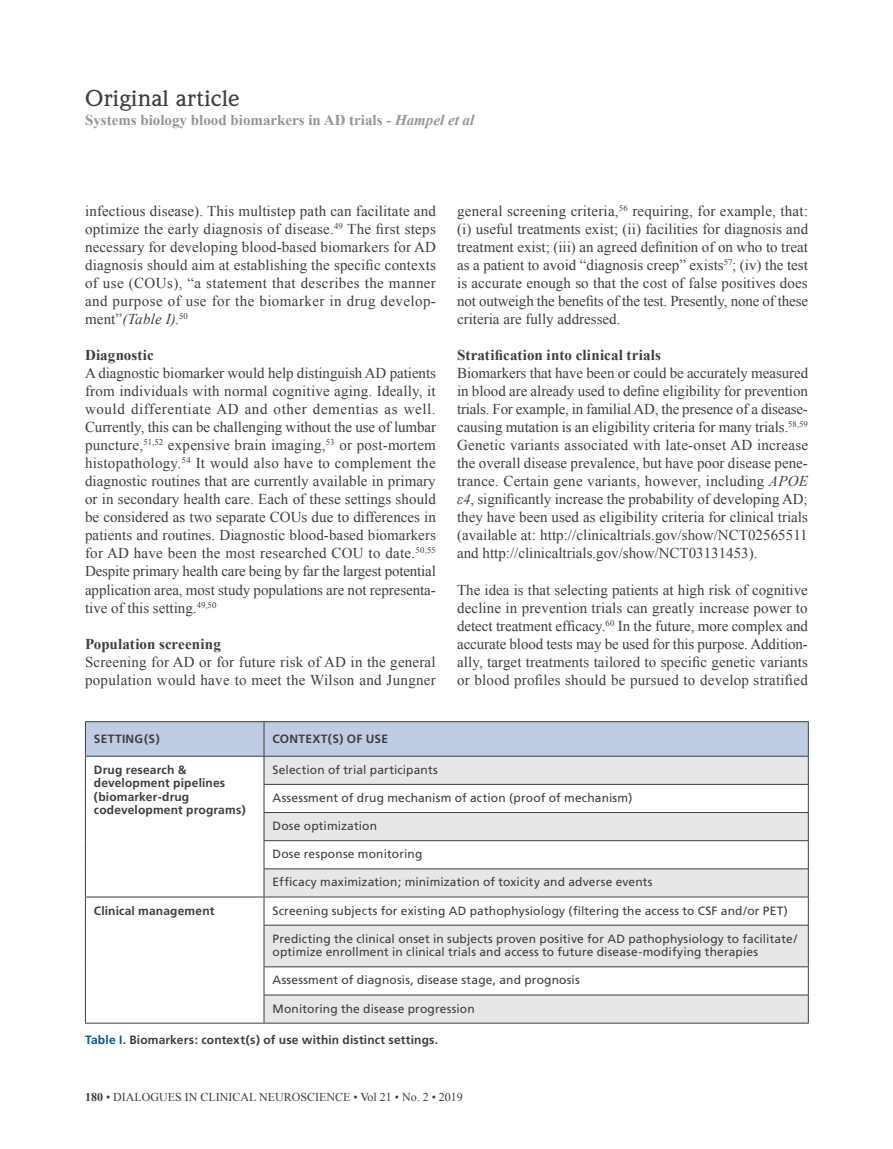
<style>
.page{position:relative;width:893px;height:1149px;background:#fff}
.page>*{position:absolute;margin:0;border:0;box-sizing:border-box;transform-origin:0 0}
.t1{font:500 22.5px "Weidemann";color:#3e3e3f;scale:1.1 1}
._08_-_Body-Body{font:15px/18px "Times New Roman";letter-spacing:.015em;color:#3e3e3f;text-align:justify}
._08_-_Body-Body-2{font:700 15px "Times New Roman";letter-spacing:.01em;color:#3e3e3f}
.t2{font:700 15px "Times New Roman";color:#939598}
.Tab-Body{font:12px/13.5px "Frutiger";letter-spacing:.01em;color:#3e3e3f}
.Tab-Body-2{font:700 12px/13.5px "Frutiger";letter-spacing:.015em;color:#3e3e3f}
._13_-_Icon-Legendes{font:700 12px "Frutiger";letter-spacing:.015em;color:#3e3e3f}
.t3{font:12px "Times New Roman";color:#3e3e3f}
.Tab-ssENTETE{font:700 12px "Frutiger";letter-spacing:.02em;color:#3e3e3f}
.s1{font-style:italic}
.s2{color:#005797}
.s3{font-weight:700}
</style>
<div class="page">
<svg style="left:265px;top:925px;width:543px;height:97px;fill:#e6e7e9"></svg>
<hr style="left:85px;top:924px;width:1px;height:42px;background:#3e3e3f">
<svg style="left:85px;top:966px;width:1px;height:56px"></svg>
<svg style="left:85px;top:721px;width:724px;height:203px"></svg>
<hr style="left:264px;top:896px;width:545px;height:1px;background:#3e3e3f">
<hr style="left:264px;top:924px;width:545px;height:1px;background:#3e3e3f">
<hr style="left:264px;top:925px;width:1px;height:41px;background:#3e3e3f">
<hr style="left:808px;top:925px;width:1px;height:41px;background:#3e3e3f">
<hr style="left:264px;top:966px;width:545px;height:1px;background:#3e3e3f">
<hr style="left:264px;top:994px;width:545px;height:1px;background:#3e3e3f">
<svg style="left:264px;top:966px;width:1px;height:56px"></svg>
<svg style="left:808px;top:966px;width:1px;height:56px"></svg>
<hr style="left:85px;top:1022px;width:179px;height:1px;background:#3e3e3f">
<hr style="left:264px;top:1022px;width:545px;height:1px;background:#3e3e3f">
<p class="t1" style="left:85px;top:85px;width:143px">Original article</p>
<p class="t2" style="left:85px;top:110px;width:391px">Systems biology blood biomarkers in AD trials - <span class="s1">Hampel et al</span></p>
<p class="_08_-_Body-Body" style="left:85px;top:202px;width:352px">infectious disease). This multistep path can facilitate and optimize the early diagnosis of disease.<sup>49</sup> The first steps necessary for developing blood-based biomarkers for AD diagnosis should aim at establishing the specific contexts of use (COUs), “a statement that describes the manner and purpose of use for the biomarker in drug develop&shy;ment”<span class="s1">(Table I)</span>.<sup>50</sup></p>
<p class="_08_-_Body-Body-2" style="left:85px;top:345px;width:70px">Diagnostic</p>
<p class="_08_-_Body-Body" style="left:85px;top:364px;width:352px">A diagnostic biomarker would help distinguish AD patients from individuals with normal cognitive aging. Ideally, it would differentiate AD and other dementias as well.<br>Currently, this can be challenging without the use of lumbar puncture,<sup>51,52</sup> expensive brain imaging,<sup>53</sup> or post-mortem histopathology.<sup>54</sup> It would also have to complement the diagnostic routines that are currently available in primary or in secondary health care. Each of these settings should be considered as two separate COUs due to differences in patients and routines. Diagnostic blood-based biomarkers for AD have been the most researched COU to date.<sup>50,55<br></sup>Despite primary health care being by far the largest potential application area, most study populations are not representa&shy;tive of this setting.<sup>49,50</sup></p>
<p class="_08_-_Body-Body-2" style="left:85px;top:633px;width:137px">Population screening</p>
<p class="_08_-_Body-Body" style="left:85px;top:652px;width:352px">Screening for AD or for future risk of AD in the general population would have to meet the Wilson and Jungner</p>
<p class="_08_-_Body-Body" style="left:457px;top:202px;width:353px">general screening criteria,<sup>56</sup> requiring, for example, that: (i) useful treatments exist; (ii) facilities for diagnosis and treatment exist; (iii) an agreed definition of on who to treat as a patient to avoid “diagnosis creep” exists<sup>57</sup>; (iv) the test is accurate enough so that the cost of false positives does not outweigh the benefits of the test. Presently, none of these criteria are fully addressed.</p>
<p class="_08_-_Body-Body-2" style="left:457px;top:345px;width:205px">Stratification into clinical trials</p>
<p class="_08_-_Body-Body" style="left:457px;top:364px;width:353px">Biomarkers that have been or could be accurately measured in blood are already used to define eligibility for prevention trials. For example, in familial AD, the presence of a disease&shy;causing mutation is an eligibility criteria for many trials.<sup>58,59<br></sup>Genetic variants associated with late-onset AD increase the overall disease prevalence, but have poor disease pene&shy;trance. Certain gene variants, however, including <span class="s1">APOE ε4</span>, significantly increase the probability of developing AD; they have been used as eligibility criteria for clinical trials (available at: http://clinicaltrials.gov/show/NCT02565511 and http://clinicaltrials.gov/show/NCT03131453).</p>
<p class="_08_-_Body-Body" style="left:457px;top:580px;width:352px">The idea is that selecting patients at high risk of cognitive decline in prevention trials can greatly increase power to detect treatment efficacy.<sup>60</sup> In the future, more complex and accurate blood tests may be used for this purpose. Addition&shy;ally, target treatments tailored to specific genetic variants or blood profiles should be pursued to develop stratified</p>
<p class="Tab-ssENTETE" style="left:94px;top:732px;width:67px">SETTING(S)</p>
<p class="Tab-ssENTETE" style="left:273px;top:732px;width:117px">CONTEXT(S) OF USE</p>
<p class="Tab-Body-2" style="left:94px;top:762px;width:133px">Drug research &amp; development pipelines</p>
<p class="Tab-Body-2" style="left:94px;top:789px;width:153px">(biomarker-drug codevelopment programs)</p>
<p class="Tab-Body" style="left:273px;top:762px;width:167px">Selection of trial participants</p>
<p class="Tab-Body" style="left:273px;top:790px;width:361px">Assessment of drug mechanism of action (proof of mechanism)</p>
<p class="Tab-Body" style="left:273px;top:819px;width:106px">Dose optimization</p>
<p class="Tab-Body" style="left:273px;top:847px;width:151px">Dose response monitoring</p>
<p class="Tab-Body" style="left:273px;top:875px;width:381px">Efficacy maximization; minimization of toxicity and adverse events</p>
<p class="Tab-Body-2" style="left:94px;top:903px;width:122px">Clinical management</p>
<p class="Tab-Body" style="left:273px;top:903px;width:517px">Screening subjects for existing AD pathophysiology (filtering the access to CSF and/or PET)</p>
<p class="Tab-Body" style="left:273px;top:931px;width:526px">Predicting the clinical onset in subjects proven positive for AD pathophysiology to facilitate/ optimize enrollment in clinical trials and access to future disease-modifying therapies</p>
<p class="Tab-Body" style="left:273px;top:973px;width:309px">Assessment of diagnosis, disease stage, and prognosis</p>
<p class="Tab-Body" style="left:273px;top:1001px;width:204px">Monitoring the disease progression</p>
<p class="_13_-_Icon-Legendes" style="left:85px;top:1032px;width:355px"><span class="s2">Table I.</span> Biomarkers: context(s) of use within distinct settings.</p>
<p class="t3" style="left:85px;top:1088px;width:379px"><span class="s3">180</span> • DIALOGUES IN CLINICAL NEUROSCIENCE • Vol 21 • No. 2 • 2019</p>
</div>
